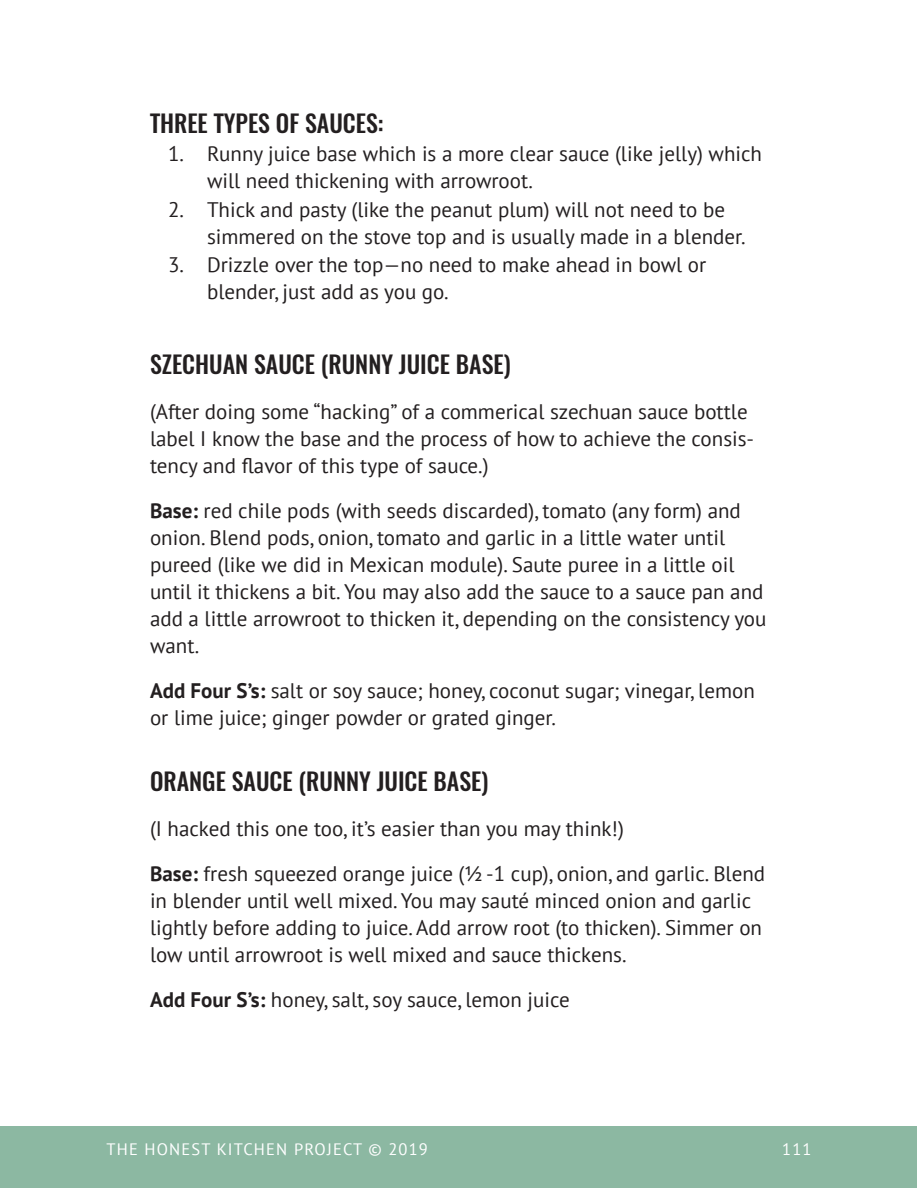
<style>
.page{position:relative;width:918px;height:1188px;background:#fff}
.page>*{position:absolute;margin:0;border:0;box-sizing:border-box;transform-origin:0 0}
.OSWALD_SUBHEADING{font:500 24px "Oswald";color:#231f20}
.MAIN_PARAGRAPH{font:21px/27px "PT Sans";color:#231f20}
.t1{font:16.5px "PT Sans";letter-spacing:.07em;color:#fff}
.s1{font-weight:700}
</style>
<div class="page">
<div style="left:1px;top:1127px;width:916px;height:61px;background:#8cb8a2"></div>
<p class="OSWALD_SUBHEADING" style="left:150px;top:106px;width:235px">THREE TYPES OF SAUCES:</p>
<p class="MAIN_PARAGRAPH" style="left:207px;top:140px;width:557px;text-indent:-39px">1. Runny juice base which is a more clear sauce (like jelly) which will need thickening with arrowroot.</p>
<p class="MAIN_PARAGRAPH" style="left:207px;top:195px;width:540px;text-indent:-39px">2. Thick and pasty (like the peanut plum) will not need to be simmered on the stove top and is usually made in a blender.</p>
<p class="MAIN_PARAGRAPH" style="left:207px;top:251px;width:501px;text-indent:-39px">3. Drizzle over the top—no need to make ahead in bowl or blender, just add as you go.</p>
<p class="OSWALD_SUBHEADING" style="left:150px;top:348px;width:362px">SZECHUAN SAUCE (RUNNY JUICE BASE)</p>
<p class="MAIN_PARAGRAPH" style="left:150px;top:398px;width:606px">(After doing some “hacking” of a commerical szechuan sauce bottle label I know the base and the process of how to achieve the consis&shy;tency and flavor of this type of sauce.)</p>
<p class="MAIN_PARAGRAPH" style="left:150px;top:497px;width:618px"><span class="s1">Base:</span> red chile pods (with seeds discarded), tomato (any form) and onion. Blend pods, onion, tomato and garlic in a little water until pureed (like we did in Mexican module). Saute puree in a little oil until it thickens a bit. You may also add the sauce to a sauce pan and add a little arrowroot to thicken it, depending on the consistency you want.</p>
<p class="MAIN_PARAGRAPH" style="left:150px;top:677px;width:606px"><span class="s1">Add Four S’s:</span> salt or soy sauce; honey, coconut sugar; vinegar, lemon or lime juice; ginger powder or grated ginger.</p>
<p class="OSWALD_SUBHEADING" style="left:150px;top:765px;width:340px">ORANGE SAUCE (RUNNY JUICE BASE)</p>
<p class="MAIN_PARAGRAPH" style="left:150px;top:815px;width:475px">(I hacked this one too, it’s easier than you may think!)</p>
<p class="MAIN_PARAGRAPH" style="left:150px;top:860px;width:617px"><span class="s1">Base:</span> fresh squeezed orange juice (½ -1 cup), onion, and garlic. Blend in blender until well mixed. You may sauté minced onion and garlic lightly before adding to juice. Add arrow root (to thicken). Simmer on low until arrowroot is well mixed and sauce thickens.</p>
<p class="MAIN_PARAGRAPH" style="left:150px;top:986px;width:421px"><span class="s1">Add Four S’s:</span> honey, salt, soy sauce, lemon juice</p>
<p class="t1" style="left:106px;top:1139px;width:323px">THE HONEST KITCHEN PROJECT © 2019</p>
<p class="t1" style="left:782px;top:1139px;width:31px">111</p>
</div>
